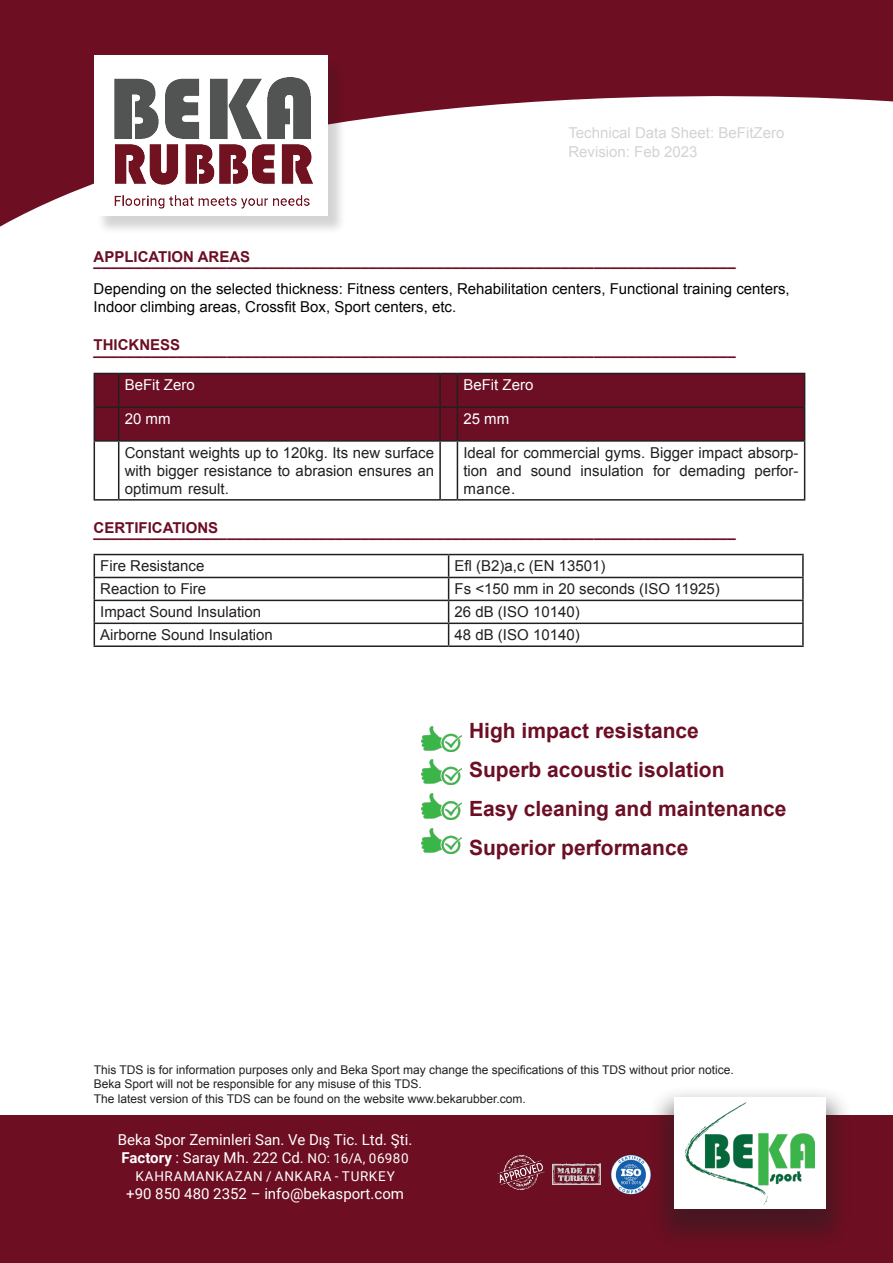
<style>
.page{position:relative;width:893px;height:1263px;background:#fff}
.page>*{position:absolute;margin:0;border:0;box-sizing:border-box;transform-origin:0 0}
.t1{font:700 21px "Arial";color:#6c0e24}
.t2{font:15px/18px "Arial";color:#231f20;text-align:justify}
.t3{font:700 15px "Arial";color:#6c0e24}
.t4{font:15px "Arial";color:#040503}
.t5{font:15px/18px "Roboto";color:#fff}
.t6{font:15px "Arial";color:#d4d3d2}
.t7{font:15px "Arial";color:#fff}
.t8{font:13.5px "Roboto";letter-spacing:.05em;color:#fff}
.t9{font:12px "Arial";color:#231f20}
.s1{font-weight:700}
.s2{font-size:13.5px}
</style>
<div class="page">
<svg style="left:0;top:0;width:893px;height:227px;fill:#6e0e22"></svg>
<div style="left:96px;top:58px;width:250px;height:177px;background:#231f20;opacity:.19"></div>
<div style="left:94px;top:56px;width:233px;height:160px;background:#fff"></div>
<img style="left:114px;top:77px;width:199px;height:132px">
<div style="left:0;top:1115px;width:893px;height:148px;background:#6e0e22"></div>
<div style="left:647px;top:1084px;width:207px;height:167px;background:#231f20;opacity:.5"></div>
<div style="left:674px;top:1097px;width:152px;height:112px;background:#fff"></div>
<img style="left:685px;top:1103px;width:129px;height:101px">
<img style="left:610px;top:1154px;width:43px;height:41px">
<img style="left:553px;top:1164px;width:47px;height:20px">
<img style="left:497px;top:1155px;width:47px;height:34px">
<div style="left:95px;top:374px;width:709px;height:66px;background:#6c0e24"></div>
<svg style="left:94px;top:373px;width:25px;height:1px"></svg>
<hr style="left:94px;top:374px;width:1px;height:32px;background:#231f20">
<hr style="left:119px;top:373px;width:321px;height:1px;background:#231f20">
<hr style="left:118px;top:374px;width:1px;height:32px;background:#231f20">
<svg style="left:440px;top:373px;width:17px;height:1px"></svg>
<hr style="left:439px;top:374px;width:2px;height:32px;background:#231f20">
<hr style="left:457px;top:373px;width:348px;height:1px;background:#231f20">
<hr style="left:457px;top:374px;width:1px;height:32px;background:#231f20">
<hr style="left:804px;top:374px;width:1px;height:32px;background:#231f20">
<hr style="left:94px;top:406px;width:25px;height:2px;background:#231f20">
<hr style="left:94px;top:408px;width:1px;height:32px;background:#231f20">
<hr style="left:119px;top:406px;width:321px;height:2px;background:#231f20">
<hr style="left:118px;top:408px;width:1px;height:32px;background:#231f20">
<svg style="left:440px;top:406px;width:17px;height:2px"></svg>
<hr style="left:439px;top:408px;width:2px;height:32px;background:#231f20">
<hr style="left:457px;top:406px;width:348px;height:2px;background:#231f20">
<hr style="left:457px;top:408px;width:1px;height:32px;background:#231f20">
<hr style="left:804px;top:408px;width:1px;height:32px;background:#231f20">
<hr style="left:94px;top:440px;width:25px;height:2px;background:#231f20">
<hr style="left:94px;top:442px;width:1px;height:57px;background:#231f20">
<hr style="left:119px;top:440px;width:321px;height:2px;background:#231f20">
<hr style="left:118px;top:442px;width:1px;height:57px;background:#231f20">
<svg style="left:440px;top:440px;width:17px;height:2px"></svg>
<hr style="left:439px;top:442px;width:2px;height:57px;background:#231f20">
<hr style="left:457px;top:440px;width:348px;height:2px;background:#231f20">
<hr style="left:457px;top:442px;width:1px;height:57px;background:#231f20">
<hr style="left:804px;top:442px;width:1px;height:57px;background:#231f20">
<hr style="left:94px;top:499px;width:25px;height:2px;background:#231f20">
<hr style="left:119px;top:499px;width:321px;height:2px;background:#231f20">
<svg style="left:440px;top:499px;width:17px;height:2px"></svg>
<hr style="left:457px;top:499px;width:348px;height:2px;background:#231f20">
<hr style="left:94px;top:554px;width:355px;height:1px;background:#231f20">
<hr style="left:449px;top:554px;width:355px;height:1px;background:#231f20">
<hr style="left:802px;top:555px;width:2px;height:22px;background:#231f20">
<hr style="left:94px;top:577px;width:355px;height:1px;background:#231f20">
<hr style="left:449px;top:577px;width:355px;height:1px;background:#231f20">
<hr style="left:802px;top:578px;width:2px;height:22px;background:#231f20">
<hr style="left:94px;top:600px;width:355px;height:1px;background:#231f20">
<hr style="left:449px;top:600px;width:355px;height:1px;background:#231f20">
<hr style="left:802px;top:601px;width:2px;height:21px;background:#231f20">
<hr style="left:94px;top:622px;width:355px;height:2px;background:#231f20">
<svg style="left:94px;top:555px;width:1px;height:90px"></svg>
<hr style="left:449px;top:622px;width:355px;height:2px;background:#231f20">
<svg style="left:448px;top:555px;width:1px;height:90px"></svg>
<hr style="left:802px;top:624px;width:2px;height:21px;background:#231f20">
<hr style="left:94px;top:645px;width:355px;height:2px;background:#231f20">
<hr style="left:449px;top:645px;width:355px;height:2px;background:#231f20">
<img style="left:422px;top:726px;width:39px;height:25px">
<img style="left:422px;top:759px;width:39px;height:26px">
<img style="left:422px;top:794px;width:39px;height:25px">
<img style="left:422px;top:828px;width:39px;height:25px">
<p class="t6" style="left:568px;top:123px;width:217px">Technical Data Sheet: BeFitZero</p>
<p class="t6" style="left:568px;top:141px;width:131px">Revision: Feb 2023</p>
<p class="t3" style="left:94px;top:247px;width:158px">APPLICATION AREAS</p>
<p class="t3" style="left:94px;top:251px;width:644px">_____________________________________________________________________________</p>
<p class="t4" style="left:94px;top:279px;width:698px">Depending on the selected thickness: Fitness centers, Rehabilitation centers, Functional training centers,</p>
<p class="t4" style="left:94px;top:297px;width:364px">Indoor climbing areas, Crossfit Box, Sport centers, etc.</p>
<p class="t3" style="left:94px;top:335px;width:88px">THICKNESS</p>
<p class="t3" style="left:94px;top:339px;width:644px">_____________________________________________________________________________</p>
<p class="t7" style="left:125px;top:375px;width:72px">BeFit Zero</p>
<p class="t7" style="left:463px;top:375px;width:72px">BeFit Zero</p>
<p class="t7" style="left:125px;top:409px;width:47px">20 mm</p>
<p class="t7" style="left:463px;top:409px;width:47px">25 mm</p>
<p class="t2" style="left:125px;top:444px;width:311px">Constant weights up to 120kg. Its new surface with bigger resistance to abrasion ensures an optimum result.</p>
<p class="t2" style="left:463px;top:444px;width:337px">Ideal for commercial gyms. Bigger impact absorp&shy;tion and sound insulation for demading perfor&shy;mance.</p>
<p class="t3" style="left:94px;top:517px;width:126px">CERTIFICATIONS</p>
<p class="t3" style="left:94px;top:522px;width:644px">_____________________________________________________________________________</p>
<p class="t2" style="left:100px;top:557px;width:106px">Fire Resistance</p>
<p class="t2" style="left:455px;top:557px;width:152px">Efl (B2)a,c (EN 13501)</p>
<p class="t2" style="left:100px;top:580px;width:107px">Reaction to Fire</p>
<p class="t2" style="left:455px;top:580px;width:267px">Fs &lt;150 mm in 20 seconds (ISO 11925)</p>
<p class="t2" style="left:100px;top:603px;width:162px">Impact Sound Insulation</p>
<p class="t2" style="left:455px;top:603px;width:127px">26 dB (ISO 10140)</p>
<p class="t2" style="left:100px;top:626px;width:174px">Airborne Sound Insulation</p>
<p class="t2" style="left:455px;top:626px;width:127px">48 dB (ISO 10140)</p>
<p class="t1" style="left:469px;top:717px;width:231px">High impact resistance</p>
<p class="t1" style="left:469px;top:756px;width:257px">Superb acoustic isolation</p>
<p class="t1" style="left:469px;top:795px;width:319px">Easy cleaning and maintenance</p>
<p class="t1" style="left:469px;top:834px;width:221px">Superior performance</p>
<p class="t9" style="left:94px;top:1062px;width:641px">This TDS is for information purposes only and Beka Sport may change the specifications of this TDS without prior notice.</p>
<p class="t9" style="left:94px;top:1076px;width:329px">Beka Sport will not be responsible for any misuse of this TDS.</p>
<p class="t9" style="left:94px;top:1091px;width:434px">The latest version of this TDS can be found on the website www.bekarubber.com.</p>
<p class="t5" style="left:118px;top:1130px;width:296px">Beka Spor Zeminleri San. Ve Dış Tic. Ltd. Şti.<br><span class="s1">Factory</span> : Saray Mh. 222 Cd. <span class="s2">NO: 16/A, 06980</span></p>
<p class="t8" style="left:135px;top:1166px;width:261px">KAHRAMANKAZAN / ANKARA - TURKEY</p>
<p class="t5" style="left:126px;top:1184px;width:279px">+90 850 480 2352 – info@bekasport.com</p>
</div>
